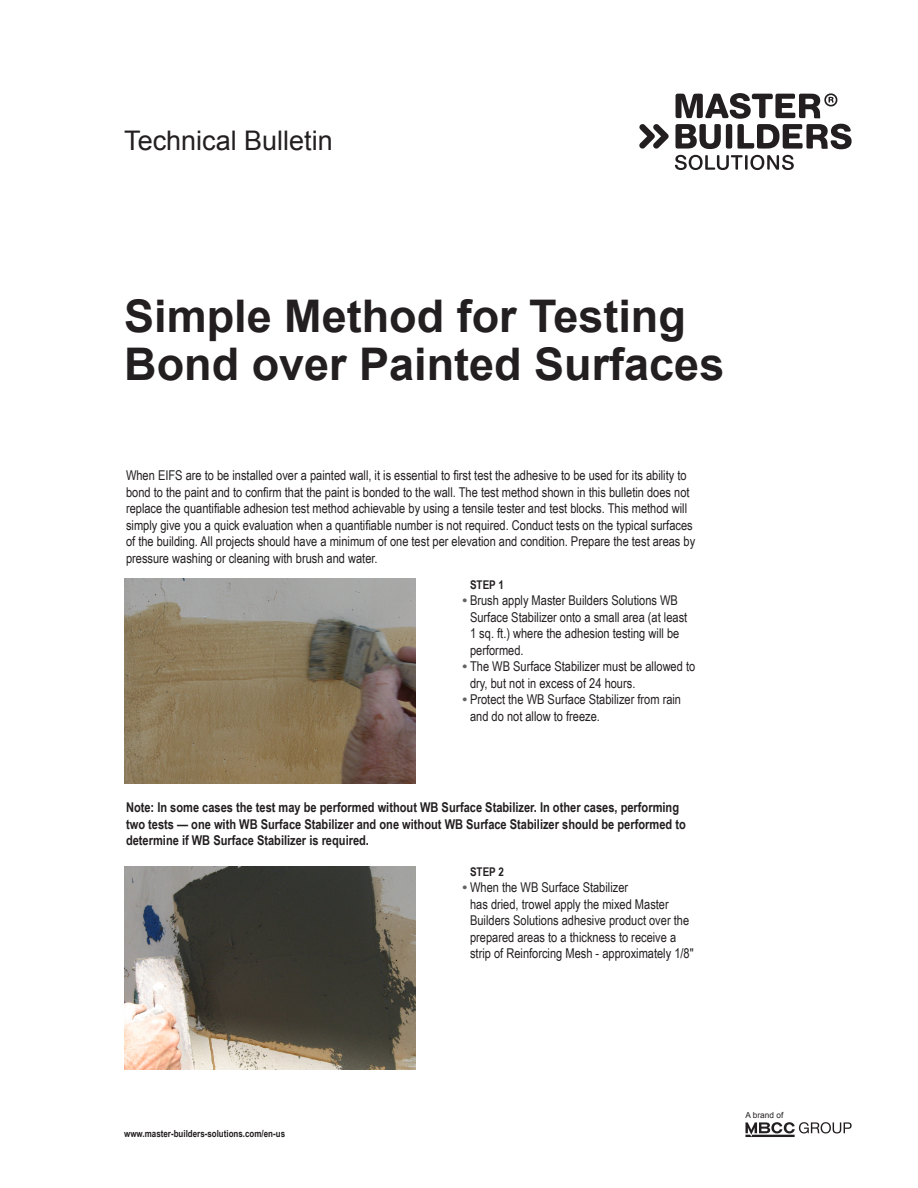
<style>
.page{position:relative;width:918px;height:1188px;background:#fff}
.page>*{position:absolute;margin:0;border:0;box-sizing:border-box;transform-origin:0 0}
.t1{font:700 45px/48px "Arial";color:#231f20}
.t2{font:27px "Arial";color:#231f20}
.t3{font:13.5px/16.5px "Arial Narrow";color:#231f20}
.t4{font:700 13.5px/16.5px "Arial Narrow";color:#231f20}
.t5{font:700 12px "Arial Narrow";color:#231f20}
.t6{font:700 9.75px "Arial Narrow";color:#231f20}
.t7{font:8.25px "Arial";color:#231f20}
.s1{font-family:"Arial";font-weight:700;color:#636366}
</style>
<div class="page">
<svg style="left:675px;top:155px;width:119px;height:15px"></svg>
<svg style="left:639px;top:124px;width:30px;height:25px"></svg>
<svg style="left:676px;top:93px;width:176px;height:56px"></svg>
<svg style="left:745px;top:1122px;width:107px;height:15px"></svg>
<img style="left:124px;top:866px;width:292px;height:204px">
<img style="left:124px;top:579px;width:292px;height:205px">
<h2 class="t2" style="left:124px;top:122px;width:210px">Technical Bulletin</h2>
<h1 class="t1" style="left:124px;top:294px;width:602px">Simple Method for Testing<br>Bond over Painted Surfaces</h1>
<p class="t3" style="left:126px;top:467px;width:571px">When EIFS are to be installed over a painted wall, it is essential to first test the adhesive to be used for its ability to bond to the paint and to confirm that the paint is bonded to the wall. The test method shown in this bulletin does not replace the quantifiable adhesion test method achievable by using a tensile tester and test blocks. This method will simply give you a quick evaluation when a quantifiable number is not required. Conduct tests on the typical surfaces of the building. All projects should have a minimum of one test per elevation and condition. Prepare the test areas by pressure washing or cleaning with brush and water.</p>
<p class="t5" style="left:470px;top:578px;width:35px">STEP 1</p>
<p class="t3" style="left:470px;top:592px;width:219px;text-indent:-8px"><span class="s1">•</span> Brush apply Master Builders Solutions WB Surface Stabilizer onto a small area (at least 1 sq. ft.) where the adhesion testing will be performed.</p>
<p class="t3" style="left:470px;top:658px;width:227px;text-indent:-8px"><span class="s1">•</span> The WB Surface Stabilizer must be allowed to dry, but not in excess of 24 hours.</p>
<p class="t3" style="left:470px;top:691px;width:213px;text-indent:-8px"><span class="s1">•</span> Protect the WB Surface Stabilizer from rain and do not allow to freeze.</p>
<p class="t4" style="left:126px;top:799px;width:561px">Note: In some cases the test may be performed without WB Surface Stabilizer. In other cases, performing two tests — one with WB Surface Stabilizer and one without WB Surface Stabilizer should be performed to determine if WB Surface Stabilizer is required.</p>
<p class="t5" style="left:470px;top:865px;width:35px">STEP 2</p>
<p class="t3" style="left:470px;top:879px;width:225px;text-indent:-8px"><span class="s1">•</span> When the WB Surface Stabilizer<br>has dried, trowel apply the mixed Master Builders Solutions adhesive product over the prepared areas to a thickness to receive a strip of Reinforcing Mesh - approximately 1/8"</p>
<p class="t6" style="left:124px;top:1128px;width:162px">www.master-builders-solutions.com/en-us</p>
<p class="t7" style="left:745px;top:1110px;width:39px">A brand of</p>
</div>
